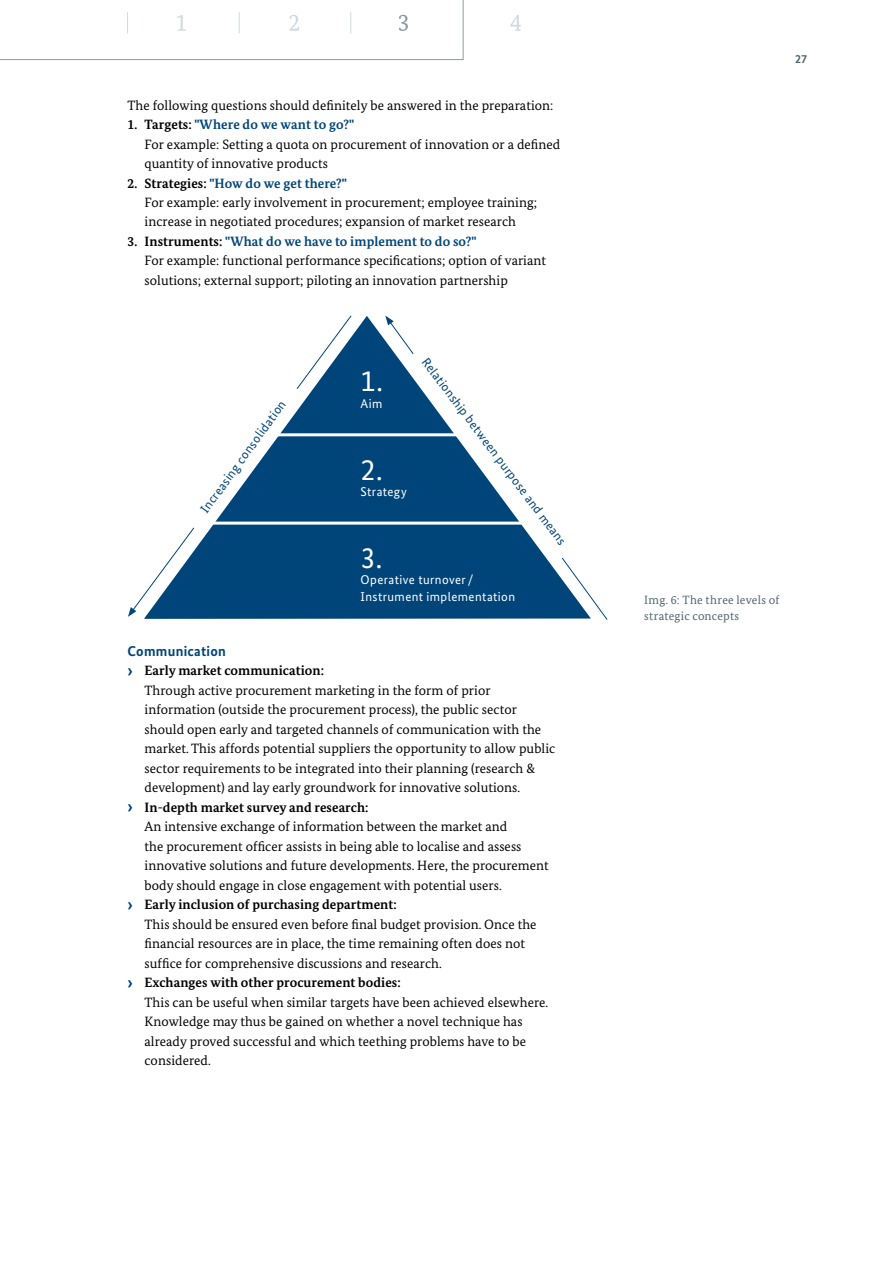
<style>
.page{position:relative;width:893px;height:1263px;background:#fff}
.page>*{position:absolute;margin:0;border:0;box-sizing:border-box;transform-origin:0 0}
.t1{font:30px "Bundes Sans";color:#fff}
.t2{font:700 14.25px "Bundes Sans";letter-spacing:.02em;color:#004579}
.t3{font:13.5px/19.5px "Bundes Serif";letter-spacing:.005em;color:#000}
.t4{font:700 13.5px "Bundes Serif";letter-spacing:.005em;color:#000}
.t5{font:12.75px "Bundes Sans";color:#004579}
.t6{font:12.75px/16.5px "Bundes Sans";letter-spacing:.035em;color:#fff}
.t7{font:12px/15.8px "Bundes Serif";letter-spacing:.02em;color:#4e6470}
.t8{font:700 12px "Bundes Sans";color:#4e6470}
.s1{font-weight:700}
.s2{font-weight:700;color:#004579}
.s3{font-family:"Bundes Sans";font-size:18px;color:#004579}
</style>
<div class="page">
<svg style="left:510px;top:15px;width:11px;height:16px"></svg>
<div style="left:144px;top:316px;width:244px;height:303px;background:#004579"></div>
<hr style="left:138px;top:433px;width:415px;height:3px;background:#fff">
<hr style="left:138px;top:522px;width:415px;height:3px;background:#fff">
<svg style="left:134px;top:315px;width:218px;height:297px"></svg>
<svg style="left:128px;top:607px;width:8px;height:10px"></svg>
<svg style="left:388px;top:325px;width:220px;height:295px"></svg>
<svg style="left:385px;top:316px;width:9px;height:9px"></svg>
<svg style="left:409px;top:344px;width:169px;height:215px"></svg>
<svg style="left:184px;top:381px;width:119px;height:152px"></svg>
<svg style="left:0;top:0;width:464px;height:60px"></svg>
<p class="t3" style="left:128px;top:95px;width:427px">The following questions should definitely be answered in the preparation:</p>
<p class="t3" style="left:145px;top:114px;width:417px;text-indent:-17px"><span class="s1">1. Targets:</span> <span class="s2">"Where do we want to go?"<br></span>For example: Setting a quota on procurement of innovation or a defined quantity of innovative products</p>
<p class="t3" style="left:145px;top:173px;width:394px;text-indent:-17px"><span class="s1">2. Strategies:</span> <span class="s2">"How do we get there?"<br></span>For example: early involvement in procurement; employee training; increase in negotiated procedures; expansion of market research</p>
<p class="t3" style="left:145px;top:231px;width:403px;text-indent:-17px"><span class="s1">3. Instruments:</span> <span class="s2">"What do we have to implement to do so?"<br></span>For example: functional performance specifications; option of variant solutions; external support; piloting an innovation partnership</p>
<p class="t5" style="left:197px;top:507px;width:137px;rotate:-54deg">Increasing consolidation</p>
<h1 class="t1" style="left:360px;top:363px;width:24px">1.</h1>
<p class="t6" style="left:360px;top:395px;width:23px">Aim</p>
<h1 class="t1" style="left:360px;top:451px;width:24px">2.</h1>
<p class="t6" style="left:360px;top:483px;width:48px">Strategy</p>
<p class="t5" style="left:431px;top:354px;width:232px;rotate:53deg">Relationship between purpose and means</p>
<h1 class="t1" style="left:360px;top:539px;width:23px">3.</h1>
<p class="t6" style="left:360px;top:572px;width:156px">Operative turnover /<br>Instrument implementation</p>
<p class="t2" style="left:128px;top:642px;width:100px">Communication</p>
<p class="t4" style="left:128px;top:662px;width:198px"><span class="s3">›</span> Early market communication:</p>
<p class="t3" style="left:145px;top:680px;width:348px">Through active procurement marketing in the form of prior</p>
<p class="t3" style="left:145px;top:699px;width:374px">information (outside the procurement process), the public sector</p>
<p class="t3" style="left:145px;top:719px;width:398px">should open early and targeted channels of communication with the</p>
<p class="t3" style="left:145px;top:738px;width:412px">market. This affords potential suppliers the opportunity to allow public</p>
<p class="t3" style="left:145px;top:758px;width:392px">sector requirements to be integrated into their planning (research &amp;</p>
<p class="t3" style="left:145px;top:777px;width:377px">development) and lay early groundwork for innovative solutions.</p>
<p class="t4" style="left:128px;top:799px;width:242px"><span class="s3">›</span> In-depth market survey and research:</p>
<p class="t3" style="left:145px;top:816px;width:364px">An intensive exchange of information between the market and</p>
<p class="t3" style="left:145px;top:836px;width:378px">the procurement officer assists in being able to localise and assess</p>
<p class="t3" style="left:145px;top:855px;width:406px">innovative solutions and future developments. Here, the procurement</p>
<p class="t3" style="left:145px;top:875px;width:359px">body should engage in close engagement with potential users.</p>
<p class="t4" style="left:128px;top:896px;width:271px"><span class="s3">›</span> Early inclusion of purchasing department:</p>
<p class="t3" style="left:145px;top:914px;width:393px">This should be ensured even before final budget provision. Once the</p>
<p class="t3" style="left:145px;top:933px;width:382px">financial resources are in place, the time remaining often does not</p>
<p class="t3" style="left:145px;top:953px;width:299px">suffice for comprehensive discussions and research.</p>
<p class="t4" style="left:128px;top:974px;width:275px"><span class="s3">›</span> Exchanges with other procurement bodies:</p>
<p class="t3" style="left:145px;top:992px;width:405px">This can be useful when similar targets have been achieved elsewhere.</p>
<p class="t3" style="left:145px;top:1011px;width:379px">Knowledge may thus be gained on whether a novel technique has</p>
<p class="t3" style="left:145px;top:1031px;width:383px">already proved successful and which teething problems have to be</p>
<p class="t3" style="left:145px;top:1050px;width:68px">considered.</p>
<p class="t8" style="left:795px;top:52px;width:14px">27</p>
<p class="t7" style="left:644px;top:592px;width:137px">Img. 6: The three levels of strategic concepts</p>
</div>
